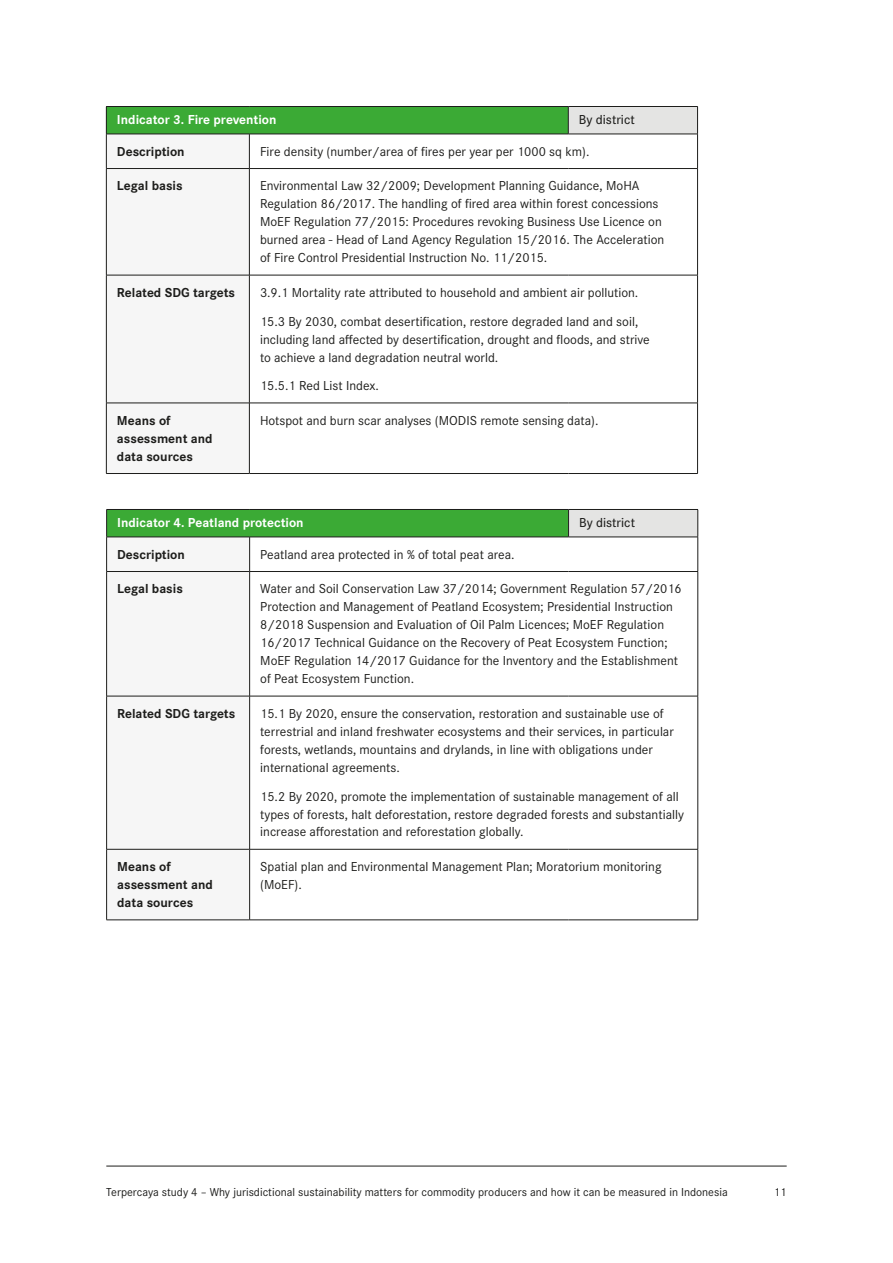
<style>
.page{position:relative;width:893px;height:1263px;background:#fff}
.page>*{position:absolute;margin:0;border:0;box-sizing:border-box;transform-origin:0 0}
.t1{font:13.5px/18px "Corporate S";color:#1d1d1b}
.t2{font:700 13.5px/18px "Corporate S";color:#1d1d1b}
.t3{font:700 13.5px "Corporate S";color:#fff}
.t4{font:500 13.5px "Corporate S";color:#1d1d1b}
.t5{font:12px "Corporate S";color:#1d1d1b}
</style>
<div class="page">
<hr style="left:106px;top:1166px;width:681px;height:1px;background:#1d1d1b">
<div style="left:106px;top:106px;width:462px;height:28px;background:#3baa35"></div>
<div style="left:568px;top:106px;width:130px;height:28px;background:#e4e4e3"></div>
<div style="left:107px;top:135px;width:142px;height:338px;background:#f6f6f6"></div>
<svg style="left:250px;top:274px;width:447px;height:129px"></svg>
<hr style="left:106px;top:134px;width:1px;height:34px;background:#1d1d1b">
<hr style="left:249px;top:134px;width:1px;height:34px;background:#1d1d1b">
<hr style="left:697px;top:134px;width:1px;height:34px;background:#1d1d1b">
<hr style="left:106px;top:169px;width:1px;height:106px;background:#1d1d1b">
<hr style="left:249px;top:169px;width:1px;height:106px;background:#1d1d1b">
<hr style="left:697px;top:169px;width:1px;height:106px;background:#1d1d1b">
<hr style="left:106px;top:275px;width:1px;height:128px;background:#1d1d1b">
<hr style="left:249px;top:275px;width:1px;height:128px;background:#1d1d1b">
<hr style="left:697px;top:275px;width:1px;height:128px;background:#1d1d1b">
<hr style="left:106px;top:403px;width:1px;height:70px;background:#1d1d1b">
<hr style="left:249px;top:403px;width:1px;height:70px;background:#1d1d1b">
<hr style="left:697px;top:403px;width:1px;height:70px;background:#1d1d1b">
<hr style="left:106px;top:168px;width:143px;height:1px;background:#1d1d1b">
<hr style="left:249px;top:168px;width:319px;height:1px;background:#1d1d1b">
<hr style="left:568px;top:168px;width:130px;height:1px;background:#1d1d1b">
<hr style="left:106px;top:275px;width:143px;height:1px;background:#1d1d1b">
<hr style="left:249px;top:275px;width:319px;height:1px;background:#1d1d1b">
<hr style="left:568px;top:275px;width:130px;height:1px;background:#1d1d1b">
<hr style="left:106px;top:403px;width:143px;height:1px;background:#1d1d1b">
<hr style="left:249px;top:403px;width:319px;height:1px;background:#1d1d1b">
<hr style="left:568px;top:403px;width:130px;height:1px;background:#1d1d1b">
<hr style="left:106px;top:473px;width:143px;height:1px;background:#1d1d1b">
<hr style="left:249px;top:473px;width:319px;height:1px;background:#1d1d1b">
<hr style="left:568px;top:473px;width:130px;height:1px;background:#1d1d1b">
<hr style="left:106px;top:106px;width:143px;height:1px;background:#1d1d1b">
<svg style="left:106px;top:107px;width:1px;height:27px"></svg>
<hr style="left:249px;top:106px;width:319px;height:1px;background:#1d1d1b">
<hr style="left:568px;top:106px;width:130px;height:1px;background:#1d1d1b">
<svg style="left:568px;top:107px;width:1px;height:27px"></svg>
<svg style="left:697px;top:107px;width:1px;height:27px"></svg>
<hr style="left:106px;top:134px;width:143px;height:1px;background:#1d1d1b">
<hr style="left:249px;top:134px;width:319px;height:1px;background:#1d1d1b">
<hr style="left:568px;top:134px;width:130px;height:1px;background:#1d1d1b">
<div style="left:107px;top:509px;width:462px;height:28px;background:#3baa35"></div>
<div style="left:569px;top:509px;width:129px;height:28px;background:#e4e4e3"></div>
<div style="left:107px;top:538px;width:142px;height:381px;background:#f6f6f6"></div>
<svg style="left:250px;top:538px;width:447px;height:381px"></svg>
<hr style="left:106px;top:537px;width:1px;height:34px;background:#1d1d1b">
<hr style="left:249px;top:537px;width:1px;height:34px;background:#1d1d1b">
<hr style="left:697px;top:537px;width:1px;height:34px;background:#1d1d1b">
<hr style="left:106px;top:572px;width:1px;height:124px;background:#1d1d1b">
<hr style="left:249px;top:572px;width:1px;height:124px;background:#1d1d1b">
<hr style="left:697px;top:572px;width:1px;height:124px;background:#1d1d1b">
<hr style="left:106px;top:696px;width:1px;height:153px;background:#1d1d1b">
<hr style="left:249px;top:696px;width:1px;height:153px;background:#1d1d1b">
<hr style="left:697px;top:696px;width:1px;height:153px;background:#1d1d1b">
<hr style="left:106px;top:849px;width:1px;height:71px;background:#1d1d1b">
<hr style="left:249px;top:849px;width:1px;height:71px;background:#1d1d1b">
<hr style="left:697px;top:849px;width:1px;height:71px;background:#1d1d1b">
<hr style="left:106px;top:571px;width:144px;height:1px;background:#1d1d1b">
<hr style="left:250px;top:571px;width:319px;height:1px;background:#1d1d1b">
<hr style="left:569px;top:571px;width:129px;height:1px;background:#1d1d1b">
<hr style="left:106px;top:696px;width:144px;height:1px;background:#1d1d1b">
<hr style="left:250px;top:696px;width:319px;height:1px;background:#1d1d1b">
<hr style="left:569px;top:696px;width:129px;height:1px;background:#1d1d1b">
<hr style="left:106px;top:849px;width:144px;height:1px;background:#1d1d1b">
<hr style="left:250px;top:849px;width:319px;height:1px;background:#1d1d1b">
<hr style="left:569px;top:849px;width:129px;height:1px;background:#1d1d1b">
<hr style="left:106px;top:919px;width:144px;height:1px;background:#1d1d1b">
<hr style="left:250px;top:919px;width:319px;height:1px;background:#1d1d1b">
<hr style="left:569px;top:919px;width:129px;height:1px;background:#1d1d1b">
<hr style="left:106px;top:509px;width:144px;height:1px;background:#1d1d1b">
<svg style="left:106px;top:510px;width:1px;height:27px"></svg>
<hr style="left:250px;top:509px;width:319px;height:1px;background:#1d1d1b">
<hr style="left:569px;top:509px;width:129px;height:1px;background:#1d1d1b">
<svg style="left:568px;top:510px;width:1px;height:27px"></svg>
<svg style="left:697px;top:510px;width:1px;height:27px"></svg>
<hr style="left:106px;top:537px;width:144px;height:1px;background:#1d1d1b">
<hr style="left:250px;top:537px;width:319px;height:1px;background:#1d1d1b">
<hr style="left:569px;top:537px;width:129px;height:1px;background:#1d1d1b">
<p class="t3" style="left:117px;top:110px;width:161px">Indicator 3. Fire prevention</p>
<p class="t4" style="left:579px;top:111px;width:57px">By district</p>
<p class="t2" style="left:117px;top:142px;width:69px">Description</p>
<p class="t1" style="left:260px;top:142px;width:331px">Fire density (number/area of fires per year per 1000 sq km).</p>
<p class="t2" style="left:117px;top:176px;width:67px">Legal basis</p>
<p class="t1" style="left:260px;top:176px;width:406px">Environmental Law 32/2009; Development Planning Guidance, MoHA Regulation 86/2017. The handling of fired area within forest concessions MoEF Regulation 77/2015: Procedures revoking Business Use Licence on burned area - Head of Land Agency Regulation 15/2016. The Acceleration of Fire Control Presidential Instruction No. 11/2015.</p>
<p class="t2" style="left:117px;top:283px;width:120px">Related SDG targets</p>
<p class="t1" style="left:260px;top:278px;width:380px;line-height:28.7px">3.9.1 Mortality rate attributed to household and ambient air pollution.<br>15.3 By 2030, combat desertification, restore degraded land and soil,</p>
<p class="t1" style="left:260px;top:330px;width:391px">including land affected by desertification, drought and floods, and strive to achieve a land degradation neutral world.</p>
<p class="t1" style="left:260px;top:376px;width:120px">15.5.1 Red List Index.</p>
<p class="t2" style="left:117px;top:411px;width:97px">Means of assessment and data sources</p>
<p class="t1" style="left:260px;top:411px;width:340px">Hotspot and burn scar analyses (MODIS remote sensing data).</p>
<p class="t3" style="left:117px;top:513px;width:188px">Indicator 4. Peatland protection</p>
<p class="t4" style="left:579px;top:514px;width:57px">By district</p>
<p class="t2" style="left:117px;top:545px;width:69px">Description</p>
<p class="t1" style="left:260px;top:545px;width:256px">Peatland area protected in % of total peat area.</p>
<p class="t2" style="left:117px;top:579px;width:67px">Legal basis</p>
<p class="t1" style="left:260px;top:579px;width:423px">Water and Soil Conservation Law 37/2014; Government Regulation 57/2016<br>Protection and Management of Peatland Ecosystem; Presidential Instruction 8/2018 Suspension and Evaluation of Oil Palm Licences; MoEF Regulation 16/2017 Technical Guidance on the Recovery of Peat Ecosystem Function; MoEF Regulation 14/2017 Guidance for the Inventory and the Establishment of Peat Ecosystem Function.</p>
<p class="t2" style="left:117px;top:704px;width:120px">Related SDG targets</p>
<p class="t1" style="left:260px;top:704px;width:415px">15.1 By 2020, ensure the conservation, restoration and sustainable use of terrestrial and inland freshwater ecosystems and their services, in particular forests, wetlands, mountains and drylands, in line with obligations under international agreements.</p>
<p class="t1" style="left:260px;top:786px;width:425px">15.2 By 2020, promote the implementation of sustainable management of all types of forests, halt deforestation, restore degraded forests and substantially increase afforestation and reforestation globally.</p>
<p class="t2" style="left:117px;top:857px;width:97px">Means of assessment and data sources</p>
<p class="t1" style="left:260px;top:857px;width:403px">Spatial plan and Environmental Management Plan; Moratorium monitoring (MoEF).</p>
<p class="t5" style="left:106px;top:1184px;width:623px">Terpercaya study 4 – Why jurisdictional sustainability matters for commodity producers and how it can be measured in Indonesia</p>
<p class="t5" style="left:774px;top:1184px;width:14px">11</p>
</div>
